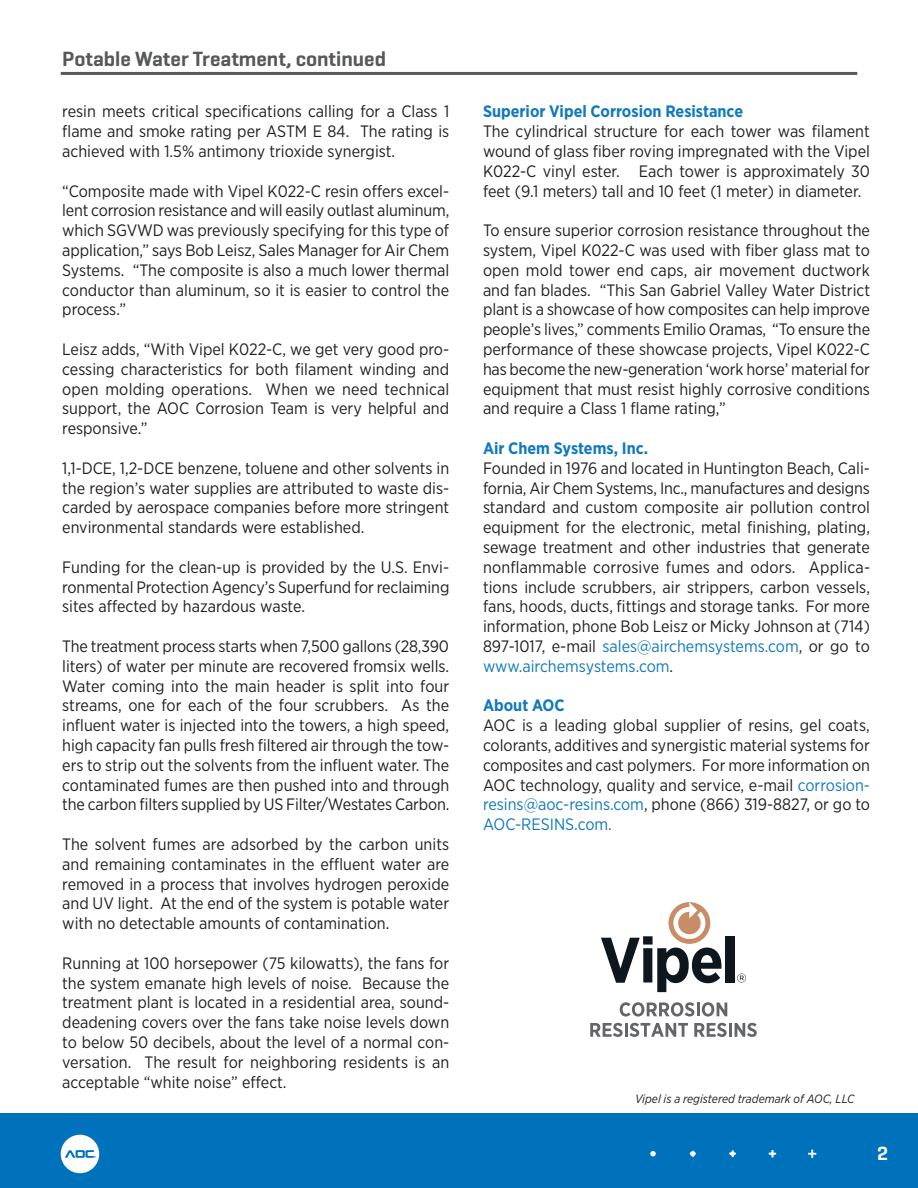
<style>
.page{position:relative;width:918px;height:1188px;background:#fff}
.page>*{position:absolute;margin:0;border:0;box-sizing:border-box;transform-origin:0 0}
.t1{font:600 21px "Geogrotesque";color:#57585a}
.t2{font:600 19.5px "Geogrotesque";color:#fff}
.t3{font:16.5px/19.8px "Gotham Narrow";color:#231f20;text-align:justify}
.t4{font:700 16.5px "Gotham Narrow";color:#1179be}
.t5{font:italic 12px "Gotham Narrow";color:#231f20}
.s1{color:#1179be}
.s2{color:#3853a3}
</style>
<div class="page">
<div style="left:0;top:1114px;width:918px;height:74px;background:#0072bc"></div>
<hr style="left:61px;top:72px;width:796px;height:3px;background:#57585a">
<svg style="left:61px;top:1135px;width:38px;height:38px"></svg>
<svg style="left:808px;top:1150px;width:8px;height:8px"></svg>
<svg style="left:769px;top:1150px;width:7px;height:7px"></svg>
<svg style="left:729px;top:1150px;width:7px;height:7px"></svg>
<svg style="left:690px;top:1151px;width:6px;height:6px"></svg>
<svg style="left:650px;top:1151px;width:6px;height:5px"></svg>
<svg style="left:620px;top:1002px;width:107px;height:15px"></svg>
<svg style="left:590px;top:1023px;width:33px;height:14px"></svg>
<hr style="left:625px;top:1023px;width:3px;height:14px;background:#646569">
<svg style="left:630px;top:1023px;width:58px;height:14px"></svg>
<svg style="left:694px;top:1023px;width:33px;height:14px"></svg>
<hr style="left:729px;top:1023px;width:3px;height:14px;background:#646569">
<svg style="left:735px;top:1023px;width:22px;height:14px"></svg>
<svg style="left:601px;top:902px;width:120px;height:90px"></svg>
<div style="left:725px;top:936px;width:9px;height:46px;background:#0e161e"></div>
<svg style="left:737px;top:974px;width:9px;height:8px"></svg>
<p class="t1" style="left:62px;top:46px;width:325px">Potable Water Treatment, continued</p>
<p class="t3" style="left:62px;top:101px;width:388px">resin meets critical specifications calling for a Class 1 flame and smoke rating per ASTM E 84. The rating is achieved with 1.5% antimony trioxide synergist.</p>
<p class="t3" style="left:62px;top:181px;width:389px">“Composite made with Vipel K022-C resin offers excel&shy;lent corrosion resistance and will easily outlast aluminum, which SGVWD was previously specifying for this type of application,” says Bob Leisz, Sales Manager for Air Chem Systems. “The composite is also a much lower thermal conductor than aluminum, so it is easier to control the process.”</p>
<p class="t3" style="left:62px;top:339px;width:389px">Leisz adds, “With Vipel K022-C, we get very good pro&shy;cessing characteristics for both filament winding and open molding operations. When we need technical support, the AOC Corrosion Team is very helpful and responsive.”</p>
<p class="t3" style="left:62px;top:458px;width:389px">1,1-DCE, 1,2-DCE benzene, toluene and other solvents in the region’s water supplies are attributed to waste dis&shy;carded by aerospace companies before more stringent environmental standards were established.</p>
<p class="t3" style="left:62px;top:557px;width:389px">Funding for the clean-up is provided by the U.S. Envi&shy;ronmental Protection Agency’s Superfund for reclaiming sites affected by hazardous waste.</p>
<p class="t3" style="left:62px;top:636px;width:389px">The treatment process starts when 7,500 gallons (28,390 liters) of water per minute are recovered fromsix wells.<br>Water coming into the main header is split into four streams, one for each of the four scrubbers. As the influent water is injected into the towers, a high speed, high capacity fan pulls fresh filtered air through the tow&shy;ers to strip out the solvents from the influent water. The contaminated fumes are then pushed into and through the carbon filters supplied by US Filter/Westates Carbon.</p>
<p class="t3" style="left:62px;top:834px;width:389px">The solvent fumes are adsorbed by the carbon units and remaining contaminates in the effluent water are removed in a process that involves hydrogen peroxide and UV light. At the end of the system is potable water with no detectable amounts of contamination.</p>
<p class="t3" style="left:62px;top:953px;width:389px">Running at 100 horsepower (75 kilowatts), the fans for the system emanate high levels of noise. Because the treatment plant is located in a residential area, sound&shy;deadening covers over the fans take noise levels down to below 50 decibels, about the level of a normal con&shy;versation. The result for neighboring residents is an acceptable “white noise” effect.</p>
<p class="t4" style="left:483px;top:101px;width:262px">Superior Vipel Corrosion Resistance</p>
<p class="t3" style="left:483px;top:121px;width:389px">The cylindrical structure for each tower was filament wound of glass fiber roving impregnated with the Vipel K022-C vinyl ester. Each tower is approximately 30 feet (9.1 meters) tall and 10 feet (1 meter) in diameter.</p>
<p class="t3" style="left:483px;top:220px;width:389px">To ensure superior corrosion resistance throughout the system, Vipel K022-C was used with fiber glass mat to open mold tower end caps, air movement ductwork and fan blades. “This San Gabriel Valley Water District plant is a showcase of how composites can help improve people’s lives,” comments Emilio Oramas, “To ensure the performance of these showcase projects, Vipel K022-C has become the new-generation ‘work horse’ material for equipment that must resist highly corrosive conditions and require a Class 1 flame rating,”</p>
<p class="t4" style="left:483px;top:438px;width:167px">Air Chem Systems, Inc.</p>
<p class="t3" style="left:483px;top:458px;width:389px">Founded in 1976 and located in Huntington Beach, Cali&shy;fornia, Air Chem Systems, Inc., manufactures and designs standard and custom composite air pollution control equipment for the electronic, metal finishing, plating, sewage treatment and other industries that generate nonflammable corrosive fumes and odors. Applica&shy;tions include scrubbers, air strippers, carbon vessels, fans, hoods, ducts, fittings and storage tanks. For more information, phone Bob Leisz or Micky Johnson at (714)<br>897-1017, e-mail <span class="s1">sales@airchemsystems.com</span>, or go to <span class="s1">www.airchemsystems.com</span>.</p>
<p class="t4" style="left:483px;top:695px;width:83px">About AOC</p>
<p class="t3" style="left:483px;top:715px;width:389px">AOC is a leading global supplier of resins, gel coats, colorants, additives and synergistic material systems for composites and cast polymers. For more information on AOC technology, quality and service, e-mail <span class="s1">corrosion&shy;resins@aoc-resins.com</span>, phone (866) 319-8827, or go to <span class="s1">AOC-RESINS.com</span><span class="s2">.</span></p>
<p class="t5" style="left:635px;top:1091px;width:221px">Vipel is a registered trademark of AOC, LLC</p>
<p class="t2" style="left:877px;top:1141px;width:12px">2</p>
</div>
